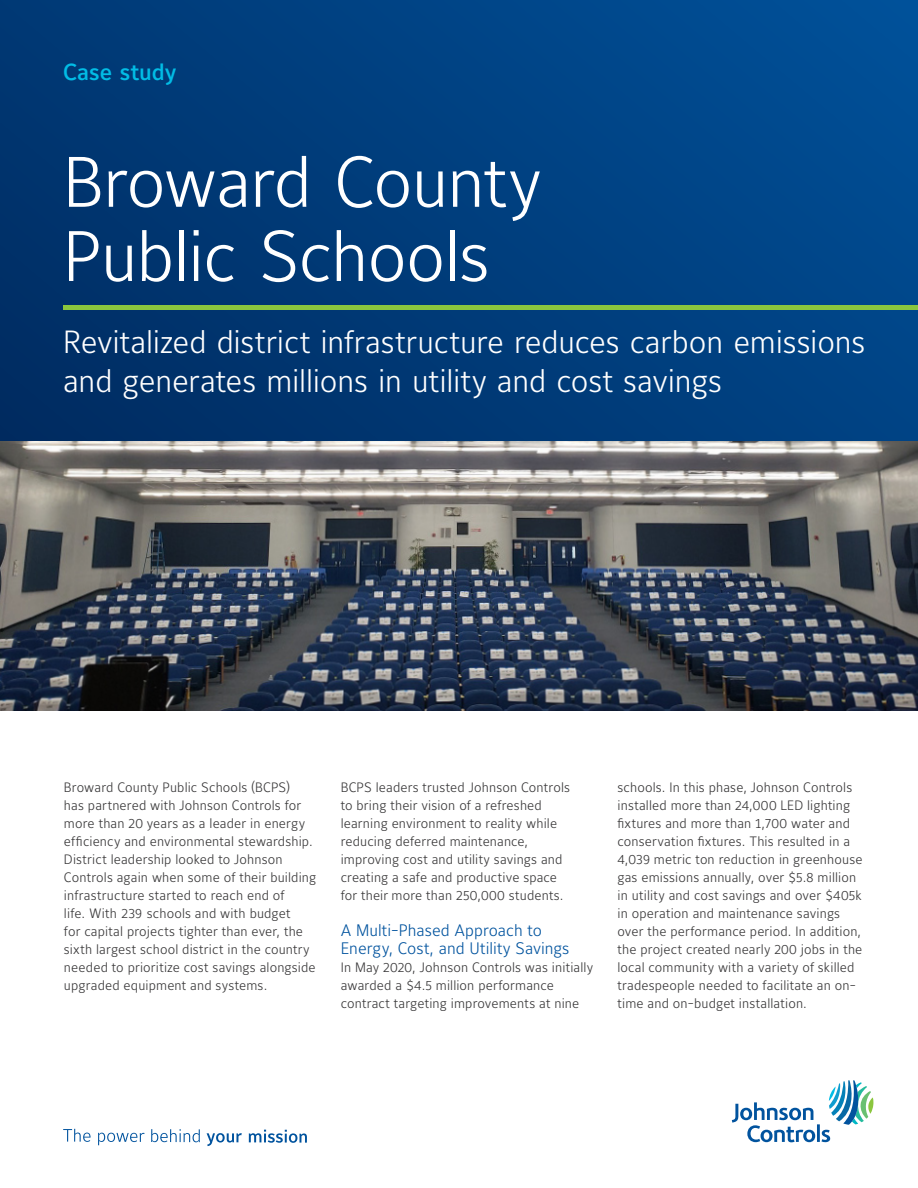
<style>
.page{position:relative;width:918px;height:1188px;background:#fff}
.page>*{position:absolute;margin:0;border:0;box-sizing:border-box;transform-origin:0 0}
.t1{font:300 70.65px/74.2px "Maurea Jci Lf ML";letter-spacing:-.015em;color:#fff}
.t2{font:300 31.8px/38.1px "Maurea Jci Lf ML";letter-spacing:-.005em;color:#fff}
.t3{font:500 22.95px "Maurea Jci Lf ML";color:#02bce5}
.t4{font:300 16.5px/18px "Maurea Jci Lf ML";letter-spacing:.005em;color:#01539e}
.body_copy{font:300 13.5px/18px "Maurea Jci Lf ML";letter-spacing:.01em;color:#363536}
</style>
<div class="page">
<svg style="left:0;top:0;width:918px;height:441px;background:#003d7c"></svg>
<svg style="left:732px;top:1080px;width:141px;height:62px"></svg>
<svg style="left:63px;top:1129px;width:28px;height:13px"></svg>
<svg style="left:98px;top:1133px;width:47px;height:12px"></svg>
<svg style="left:151px;top:1129px;width:49px;height:13px"></svg>
<svg style="left:207px;top:1133px;width:35px;height:13px"></svg>
<svg style="left:249px;top:1130px;width:58px;height:13px"></svg>
<div style="left:63px;top:305px;width:855px;height:5px;background:#8bc63e"></div>
<img style="left:0;top:441px;width:918px;height:270px">
<p class="t3" style="left:63px;top:58px;width:115px">Case study</p>
<p class="t1" style="left:63px;top:144px;width:480px">Broward County<br>Public Schools</p>
<p class="t2" style="left:63px;top:323px;width:804px">Revitalized district infrastructure reduces carbon emissions and generates millions in utility and cost savings</p>
<p class="body_copy" style="left:64px;top:778px;width:254px">Broward County Public Schools (BCPS)<br>has partnered with Johnson Controls for more than 20 years as a leader in energy efficiency and environmental stewardship.<br>District leadership looked to Johnson Controls again when some of their building infrastructure started to reach end of<br>life. With 40 schools and with budget<br>for capital projects tighter than ever, the sixth largest school district in the country needed to prioritize cost savings alongside upgraded equipment and systems.</p>
<p class="body_copy" style="left:341px;top:778px;width:231px">BCPS leaders trusted Johnson Controls to bring their vision of a refreshed learning environment to reality while reducing deferred maintenance, improving cost and utility savings and creating a safe and productive space for their 260,000 students.</p>
<p class="body_copy" style="left:392px;top:886px;width:173px">more than 250,000 students.</p>
<p class="body_copy" style="left:122px;top:904px;width:22px">239</p>
<p class="t4" style="left:341px;top:921px;width:230px">A Multi-Phased Approach to<br>Energy, Cost, and Utility Savings</p>
<p class="body_copy" style="left:341px;top:958px;width:254px">In May 2020, Johnson Controls was initially awarded a $4.5 million performance contract targeting improvements at nine</p>
<p class="body_copy" style="left:617px;top:778px;width:247px">schools. In this phase, Johnson Controls installed more than 24,000 LED lighting fixtures and more than 1,700 water and conservation fixtures. This resulted in a 4,039 metric ton reduction in greenhouse gas emissions annually, over $5.8 million in utility and cost savings and over $405k in operation and maintenance savings over the performance period. In addition, the project created nearly 200 jobs in the local community with a variety of skilled tradespeople needed to facilitate an on&shy;time and on-budget installation.</p>
</div>
